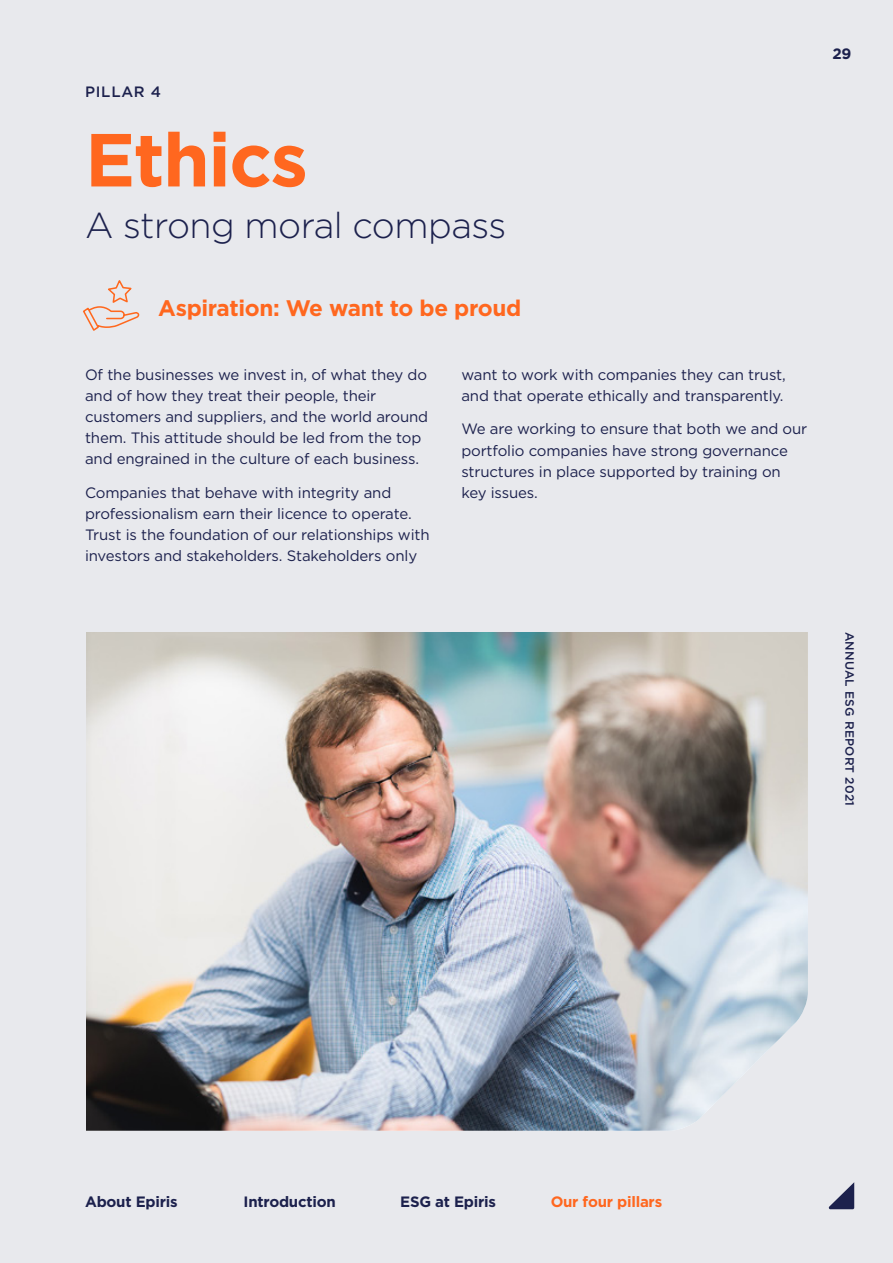
<style>
.page{position:relative;width:893px;height:1263px;background:#e8e9ed}
.page>*{position:absolute;margin:0;border:0;box-sizing:border-box;transform-origin:0 0}
.TOC_1{font:700 75px "Gotham";letter-spacing:-.02em;color:#ff671f}
.t1{font:300 36px "Gotham";letter-spacing:-.015em;color:#1c214d}
.t2{font:700 22.5px "Gotham";letter-spacing:-.015em;color:#ff671f}
.body_copy_2{font:15px/21px "Gotham";letter-spacing:-.01em;color:#1c214d}
.body{font:15px/21px "Gotham";letter-spacing:-.01em;color:#1c214d}
.t3{font:700 15px "Gotham";letter-spacing:-.015em;color:#1c214d}
.t4{font:700 15px "Gotham";letter-spacing:-.015em;color:#ff671f}
.body-2{font:500 15px "Gotham";letter-spacing:.05em;color:#1c214d}
.t5{font:500 12px "Gotham";letter-spacing:.02em;color:#1c214d}
</style>
<div class="page">
<img style="left:86px;top:632px;width:722px;height:499px">
<svg style="left:83px;top:280px;width:57px;height:51px"></svg>
<svg style="left:828px;top:1182px;width:26px;height:27px"></svg>
<p class="body-2" style="left:85px;top:82px;width:78px">PILLAR 4</p>
<p class="TOC_1" style="left:85px;top:110px;width:224px">Ethics</p>
<h2 class="t1" style="left:85px;top:203px;width:423px">A strong moral compass</h2>
<h2 class="t2" style="left:158px;top:293px;width:364px">Aspiration: We want to be proud</h2>
<p class="body" style="left:85px;top:364px;width:345px">Of the businesses we invest in, of what they do and of how they treat their people, their customers and suppliers, and the world around them. This attitude should be led from the top and engrained in the culture of each business.</p>
<p class="body_copy_2" style="left:85px;top:481px;width:346px">Companies that behave with integrity and professionalism earn their licence to operate.<br>Trust is the foundation of our relationships with investors and stakeholders. Stakeholders only</p>
<p class="body_copy_2" style="left:461px;top:364px;width:326px">want to work with companies they can trust, and that operate ethically and transparently.</p>
<p class="body_copy_2" style="left:461px;top:418px;width:347px">We are working to ensure that both we and our portfolio companies have strong governance structures in place supported by training on key issues.</p>
<p class="t3" style="left:832px;top:44px;width:21px">29</p>
<p class="t5" style="left:858px;top:631px;width:176px;rotate:90deg">ANNUAL ESG REPORT 2021</p>
<p class="t3" style="left:85px;top:1192px;width:94px">About Epiris</p>
<p class="t3" style="left:244px;top:1192px;width:94px">Introduction</p>
<p class="t3" style="left:400px;top:1192px;width:97px">ESG at Epiris</p>
<p class="t4" style="left:551px;top:1192px;width:113px">Our four pillars</p>
</div>
